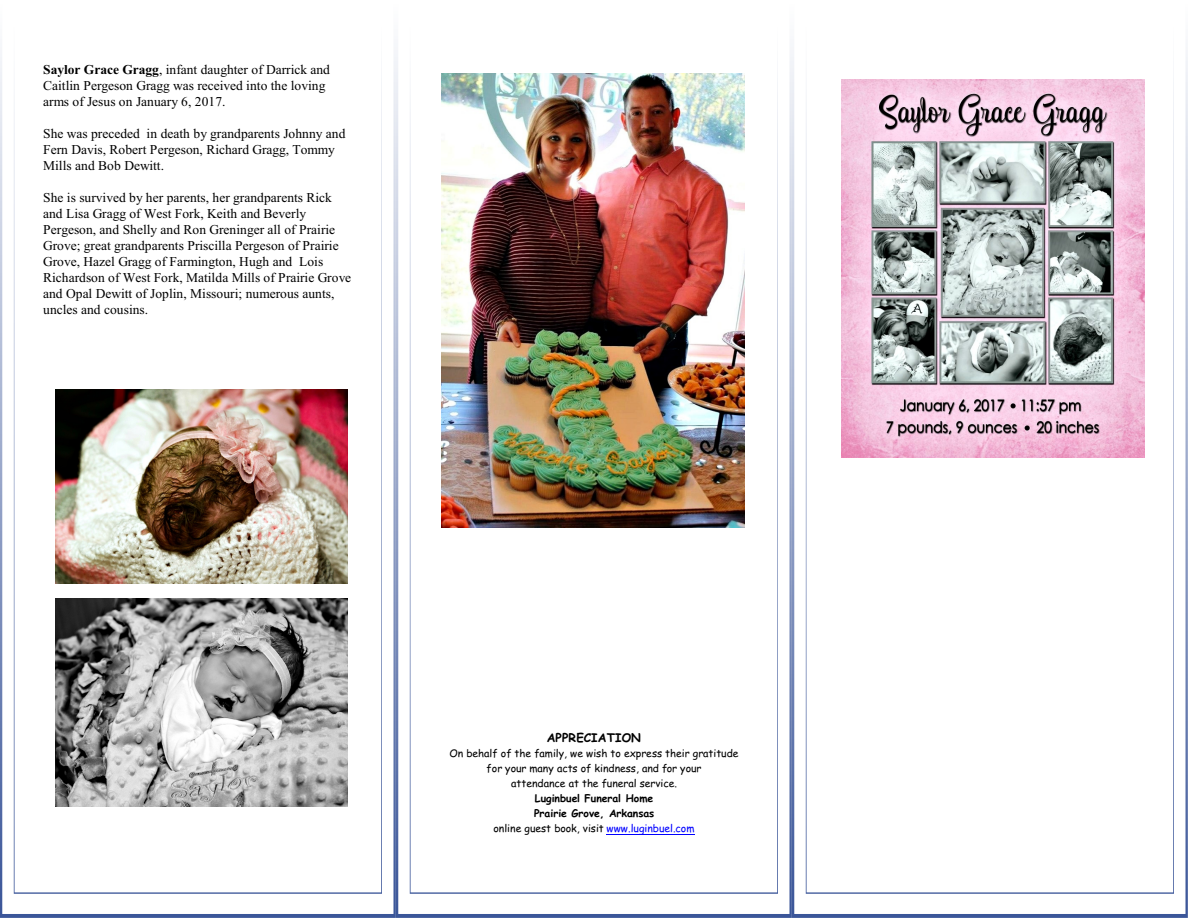
<style>
.page{position:relative;width:1188px;height:918px;background:#fff}
.page>*{position:absolute;margin:0;border:0;box-sizing:border-box;transform-origin:0 0}
.t1{font:13.5px/16px "Times New Roman";color:#000}
.t2{font:700 12px "Comic Sans MS";letter-spacing:.005em;color:#000}
.t3{font:10.5px/15px "Comic Sans MS";color:#000;text-align:center}
.t4{font:700 10.5px/15px "Comic Sans MS";color:#000;text-align:center}
.s1{font-weight:700}
.s2{font-weight:400}
.s3{font-weight:400;color:#00f}
</style>
<div class="page">
<img style="left:0;top:50px;width:1188px;height:868px">
<img style="left:14px;top:50px;width:368px;height:844px">
<img style="left:410px;top:50px;width:368px;height:844px">
<img style="left:806px;top:50px;width:368px;height:844px">
<img style="left:56px;top:389px;width:291px;height:195px">
<img style="left:56px;top:598px;width:291px;height:209px">
<img style="left:442px;top:73px;width:302px;height:454px">
<hr style="left:607px;top:834px;width:88px;height:1px;background:#00f">
<img style="left:842px;top:79px;width:302px;height:378px">
<p class="t1" style="left:43px;top:63px;width:288px"><span class="s1">Saylor Grace Gragg</span>, infant daughter of Darrick and<br>Caitlin Pergeson Gragg was received into the loving arms of Jesus on January 6, 2017.</p>
<p class="t1" style="left:43px;top:127px;width:304px">She was preceded in death by grandparents Johnny and<br>Fern Davis, Robert Pergeson, Richard Gragg, Tommy<br>Mills and Bob Dewitt.</p>
<p class="t1" style="left:43px;top:191px;width:310px">She is survived by her parents, her grandparents Rick and Lisa Gragg of West Fork, Keith and Beverly Pergeson, and Shelly and Ron Greninger all of Prairie Grove; great grandparents Priscilla Pergeson of Prairie Grove, Hazel Gragg of Farmington, Hugh and Lois Richardson of West Fork, Matilda Mills of Prairie Grove and Opal Dewitt of Joplin, Missouri; numerous aunts, uncles and cousins.</p>
<p class="t2" style="left:547px;top:732px;width:96px">APPRECIATION</p>
<p class="t3" style="left:449px;top:747px;width:291px">On behalf of the family, we wish to express their gratitude for your many acts of kindness, and for your<br>attendance at the funeral service.</p>
<p class="t4" style="left:493px;top:792px;width:203px">Luginbuel Funeral Home<br>Prairie Grove, Arkansas<br><span class="s2">online guest book, visit</span> <span class="s3">www.luginbuel.com</span></p>
</div>
